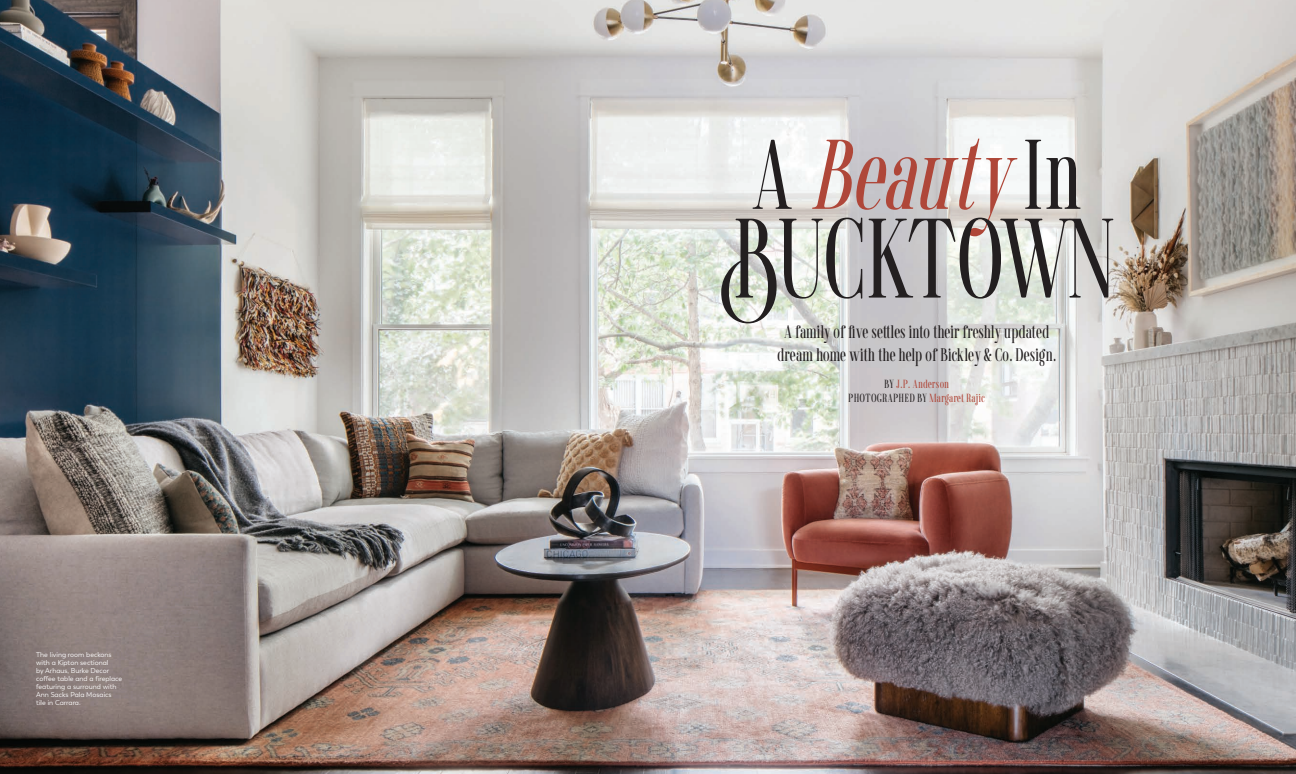
<style>
.page{position:relative;width:1296px;height:774px;background:#fff}
.page>*{position:absolute;margin:0;border:0;box-sizing:border-box;transform-origin:0 0}
.t1{font:105.5px "Brightglow";letter-spacing:-.05em;color:#231f20;scale:.91 1}
.t2{font:italic 92.4px "Brightglow";color:#af4739;scale:.95 1}
.t3{font:17px/23px "Brightglow";letter-spacing:-.03em;color:#231f20;text-align:center}
.t4{font:11px/14px "Brightglow";letter-spacing:.005em;color:#af4739;text-align:center}
.t5{font:7px/8px "Trenda";color:#fff}
.s1{font-style:normal;color:#231f20}
.s2{color:#231f20}
</style>
<div class="page">
<img style="left:0;top:0;width:1296px;height:774px">
<p class="t5" style="left:36px;top:651px;width:88px">The living room beckons with a Kipton sectional<br>by Arhaus, Burke Decor coffee table and a fireplace featuring a surround with<br>Ann Sacks Pala Mosaics tile in Carrara.</p>
<h2 class="t2" style="left:750px;top:114px;width:353px"><span class="s1">A</span> Beauty<span class="s1">I n</span></h2>
<h1 class="t1" style="left:717px;top:189px;width:440px">BUCKTOWN</h1>
<h3 class="t3" style="left:777px;top:320px;width:281px">A family of five settles into their freshly updated dream home with the help of Bickley &amp; Co. Design.</h3>
<h3 class="t4" style="left:848px;top:377px;width:138px"><span class="s2">BY</span> J.P. Anderson<br><span class="s2">PHOTOGRAPHED BY</span> Margaret Rajic</h3>
</div>
